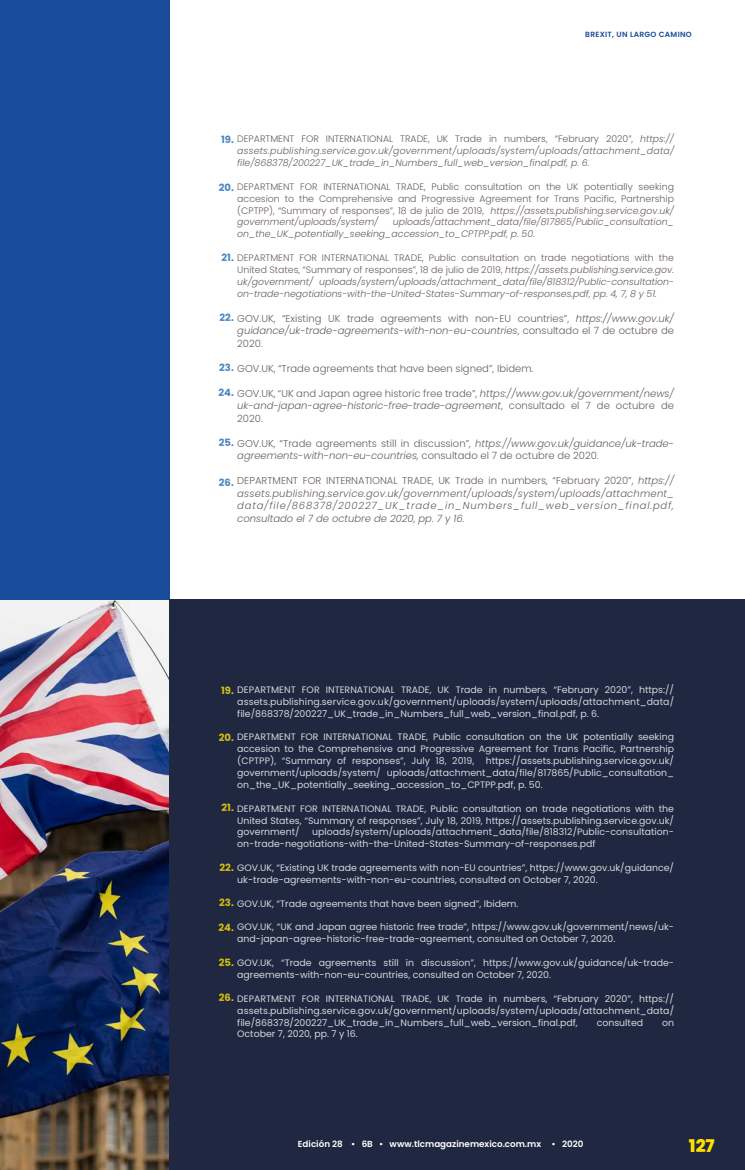
<style>
.page{position:relative;width:745px;height:1170px;background:#fff}
.page>*{position:absolute;margin:0;border:0;box-sizing:border-box;transform-origin:0 0}
.t1{font:800 17.5px "Poppins";color:#fee000}
.t2{font:italic 300 10px/12.5px "Poppins";color:#453a36;text-align:justify}
.t3{font:300 10px/12.5px "Poppins";color:#453a36;text-align:justify}
.t4{font:700 10px "Poppins";color:#1f6bb0}
.t5{font:9.38px/11.9px "Poppins";color:#fff;text-align:justify}
.t6{font:italic 300 9.38px/11.9px "Poppins";color:#453a36;text-align:justify}
.t7{font:300 9.38px/11.9px "Poppins";color:#453a36;text-align:justify}
.t8{font:600 8.75px "Poppins";color:#fff}
.t9{font:600 7.5px "Poppins";letter-spacing:.04em;color:#184b9a}
.s1{font-weight:700;font-style:normal;font-size:10px;color:#1f6bb0}
.s2{font-style:normal}
.s3{font-weight:700;font-size:10px;color:#1f6bb0}
.s4{font-style:italic}
.s5{font-weight:700;font-size:10px;color:#ffe100}
</style>
<div class="page">
<img style="left:0;top:599px;width:170px;height:570px">
<div style="left:0;top:0;width:170px;height:599px;background:#184b9a"></div>
<div style="left:170px;top:599px;width:574px;height:570px;background:#1f2840"></div>
<p class="t9" style="left:585px;top:30px;width:108px">BREXIT, UN LARGO CAMINO</p>
<p class="t6" style="left:237px;top:133px;width:438px;text-indent:-16px"><span class="s1">19.</span> <span class="s2">DEPARTMENT FOR INTERNATIONAL TRADE, UK Trade in numbers, “February 2020”,</span> https:// assets.publishing.service.gov.uk/government/uploads/system/uploads/attachment_data/ file/868378/200227_UK_trade_in_Numbers_full_web_version_final.pdf, p. 6.</p>
<p class="t7" style="left:237px;top:181px;width:438px;text-indent:-18px"><span class="s3">20.</span> DEPARTMENT FOR INTERNATIONAL TRADE, Public consultation on the UK potentially seeking accesion to the Comprehensive and Progressive Agreement for Trans Pacific, Partnership (CPTPP), “Summary of responses”, 18 de julio de 2019, <span class="s4">https://assets.publishing.service.gov.uk/ government/uploads/system/</span></p>
<p class="t6" style="left:237px;top:216px;width:438px;text-indent:155px">uploads/attachment_data/file/817865/Public_consultation_ on_the_UK_potentially_seeking_accession_to_CPTPP.pdf, p. 50.</p>
<p class="t6" style="left:237px;top:252px;width:438px;text-indent:-16px"><span class="s1">21.</span> <span class="s2">DEPARTMENT FOR INTERNATIONAL TRADE, Public consultation on trade negotiations with the United States, “Summary of responses”, 18 de julio de 2019,</span> https://assets.publishing.service.gov. uk/government/ uploads/system/uploads/attachment_data/file/818312/Public-consultation&shy;on-trade-negotiations-with-the-United-States-Summary-of-responses.pdf, pp. 4, 7, 8 y 51.</p>
<p class="t3" style="left:237px;top:312px;width:438px">GOV.UK, “Existing UK trade agreements with non-EU countries”, <span class="s4">https://www.gov.uk/ guidance/uk-trade-agreements-with-non-eu-countries</span>, consultado el 7 de octubre de 2020.</p>
<p class="t3" style="left:237px;top:362px;width:297px">GOV.UK, “Trade agreements that have been signed”, Ibidem.</p>
<p class="t2" style="left:237px;top:387px;width:438px"><span class="s2">GOV.UK, “UK and Japan agree historic free trade”,</span> https://www.gov.uk/government/news/ uk-and-japan-agree-historic-free-trade-agreement<span class="s2">, consultado el 7 de octubre de 2020.</span></p>
<p class="t3" style="left:237px;top:437px;width:438px">GOV.UK, “Trade agreements still in discussion”, <span class="s4">https://www.gov.uk/guidance/uk-trade&shy;agreements-with-non-eu-countries,</span> consultado el 7 de octubre de 2020.</p>
<p class="t2" style="left:237px;top:474px;width:438px"><span class="s2">DEPARTMENT FOR INTERNATIONAL TRADE, UK Trade in numbers, “February 2020”,</span> https:// assets.publishing.service.gov.uk/government/uploads/system/uploads/attachment_ data/file/868378/200227_UK_trade_in_Numbers_full_web_version_final.pdf, consultado el 7 de octubre de 2020, pp. 7 y 16.</p>
<p class="t4" style="left:219px;top:311px;width:16px">22.</p>
<p class="t4" style="left:219px;top:361px;width:16px">23.</p>
<p class="t4" style="left:218px;top:386px;width:17px">24.</p>
<p class="t4" style="left:219px;top:436px;width:17px">25.</p>
<p class="t4" style="left:219px;top:476px;width:16px">26.</p>
<p class="t5" style="left:237px;top:683px;width:438px;text-indent:-16px"><span class="s5">19.</span> DEPARTMENT FOR INTERNATIONAL TRADE, UK Trade in numbers, “February 2020”, https:// assets.publishing.service.gov.uk/government/uploads/system/uploads/attachment_data/ file/868378/200227_UK_trade_in_Numbers_full_web_version_final.pdf, p. 6.</p>
<p class="t5" style="left:237px;top:731px;width:438px;text-indent:-18px"><span class="s5">20.</span> DEPARTMENT FOR INTERNATIONAL TRADE, Public consultation on the UK potentially seeking accesion to the Comprehensive and Progressive Agreement for Trans Pacific, Partnership (CPTPP), “Summary of responses”, July 18, 2019, https://assets.publishing.service.gov.uk/ government/uploads/system/ uploads/attachment_data/file/817865/Public_consultation_ on_the_UK_potentially_seeking_accession_to_CPTPP.pdf, p. 50.</p>
<p class="t5" style="left:237px;top:802px;width:438px;text-indent:-16px"><span class="s5">21.</span> DEPARTMENT FOR INTERNATIONAL TRADE, Public consultation on trade negotiations with the United States, “Summary of responses”, July 18, 2019, https://assets.publishing.service.gov.uk/ government/</p>
<p class="t5" style="left:237px;top:826px;width:438px;text-indent:75px">uploads/system/uploads/attachment_data/file/818312/Public-consultation&shy;on-trade-negotiations-with-the-United-States-Summary-of-responses.pdf</p>
<p class="t5" style="left:237px;top:861px;width:438px;text-indent:-18px"><span class="s5">22.</span> GOV.UK, “Existing UK trade agreements with non-EU countries”, https://www.gov.uk/guidance/ uk-trade-agreements-with-non-eu-countries, consulted on October 7, 2020.</p>
<p class="t5" style="left:219px;top:897px;width:300px"><span class="s5">23.</span> GOV.UK, “Trade agreements that have been signed”, Ibidem.</p>
<p class="t5" style="left:237px;top:921px;width:438px;text-indent:-19px"><span class="s5">24.</span> GOV.UK, “UK and Japan agree historic free trade”, https://www.gov.uk/government/news/uk&shy;and-japan-agree-historic-free-trade-agreement, consulted on October 7, 2020.</p>
<p class="t5" style="left:237px;top:956px;width:438px;text-indent:-18px"><span class="s5">25.</span> GOV.UK, “Trade agreements still in discussion”, https://www.gov.uk/guidance/uk-trade&shy;agreements-with-non-eu-countries, consulted on October 7, 2020.</p>
<p class="t5" style="left:237px;top:992px;width:438px;text-indent:-18px"><span class="s5">26.</span> DEPARTMENT FOR INTERNATIONAL TRADE, UK Trade in numbers, “February 2020”, https:// assets.publishing.service.gov.uk/government/uploads/system/uploads/attachment_data/ file/868378/200227_UK_trade_in_Numbers_full_web_version_final.pdf,</p>
<p class="t5" style="left:596px;top:1016px;width:48px">consulted</p>
<p class="t5" style="left:661px;top:1016px;width:13px">on</p>
<p class="t5" style="left:237px;top:1028px;width:122px">October 7, 2020, pp. 7 y 16.</p>
<p class="t8" style="left:298px;top:1138px;width:287px">Edición 28 • 6B • www.tlcmagazinemexico.com.mx • 2020</p>
<h1 class="t1" style="left:688px;top:1135px;width:27px">127</h1>
</div>
